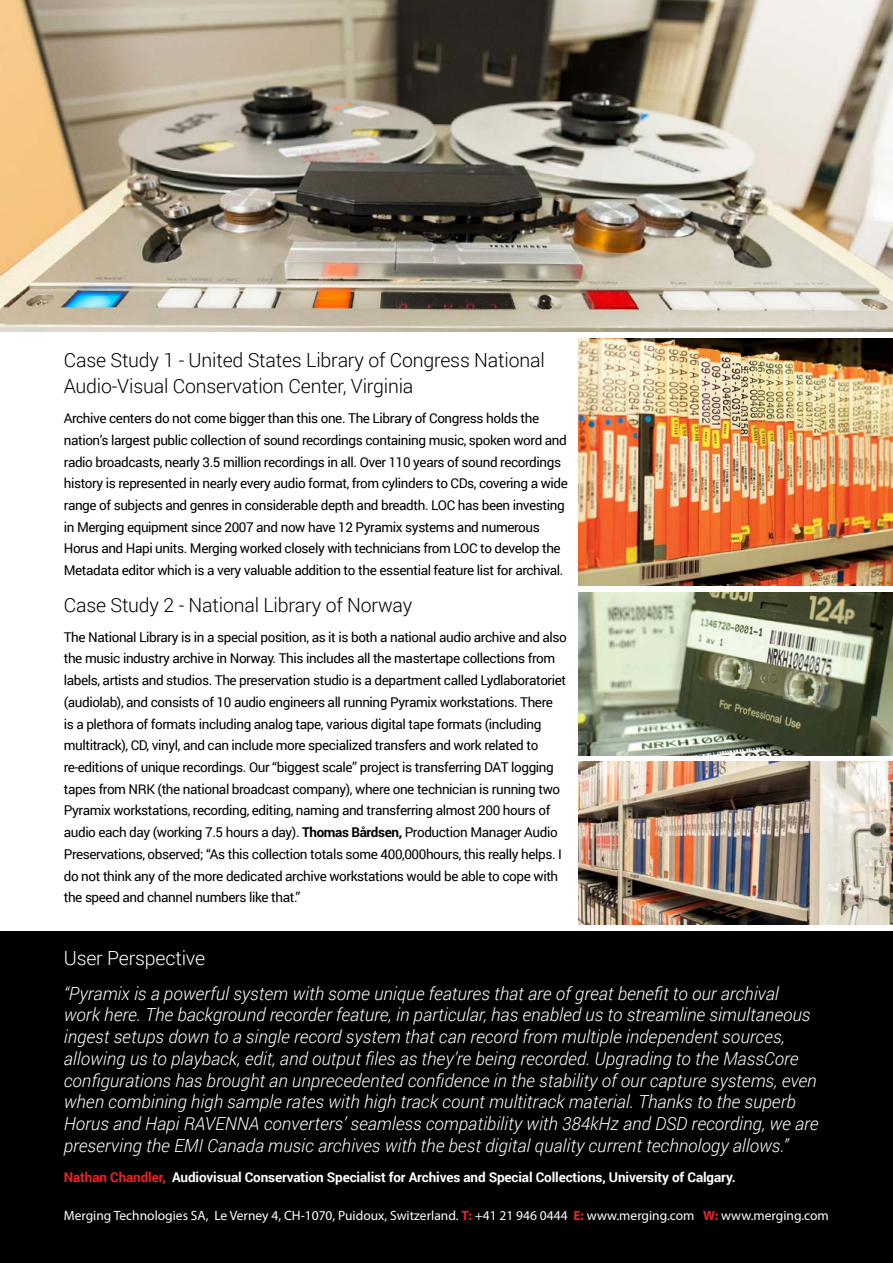
<style>
.page{position:relative;width:893px;height:1263px;background:#fff}
.page>*{position:absolute;margin:0;border:0;box-sizing:border-box;transform-origin:0 0}
.t1{font:300 19.5px/26px "Roboto";letter-spacing:-.01em;color:#000}
.t2{font:300 19.5px "Roboto";letter-spacing:-.01em;color:#fff}
.t3{font:italic 300 18px/21.8px "Roboto";color:#fff}
.t4{font:13.5px/21.8px "Roboto";letter-spacing:-.03em;color:#000}
.t5{font:13.5px "Myriad Pro";color:#fff}
.t6{font:700 13.5px "Roboto";letter-spacing:-.01em;color:#fff}
.s1{font-weight:700}
.s2{color:#ed2124}
.s3{font-weight:700;color:#ed2124}
</style>
<div class="page">
<div style="left:0;top:931px;width:893px;height:332px;background:#000"></div>
<img style="left:578px;top:762px;width:315px;height:163px">
<img style="left:578px;top:592px;width:315px;height:163px">
<img style="left:578px;top:338px;width:315px;height:248px">
<img style="left:0;top:0;width:893px;height:332px">
<h1 class="t1" style="left:64px;top:346px;width:483px">Case Study 1 - United States Library of Congress National<br>Audio-Visual Conservation Center, Virginia</h1>
<p class="t4" style="left:64px;top:407px;width:506px">Archive centers do not come bigger than this one. The Library of Congress holds the nation’s largest public collection of sound recordings containing music, spoken word and radio broadcasts, nearly 3.5 million recordings in all. Over 110 years of sound recordings history is represented in nearly every audio format, from cylinders to CDs, covering a wide range of subjects and genres in considerable depth and breadth. LOC has been investing in Merging equipment since 2007 and now have 12 Pyramix systems and numerous Horus and Hapi units. Merging worked closely with technicians from LOC to develop the Metadata editor which is a very valuable addition to the essential feature list for archival.</p>
<h1 class="t1" style="left:64px;top:591px;width:350px">Case Study 2 - National Library of Norway</h1>
<p class="t4" style="left:64px;top:625px;width:505px">The National Library is in a special position, as it is both a national audio archive and also the music industry archive in Norway. This includes all the mastertape collections from labels, artists and studios. The preservation studio is a department called Lydlaboratoriet (audiolab), and consists of 10 audio engineers all running Pyramix workstations. There<br>is a plethora of formats including analog tape, various digital tape formats (including multitrack), CD, vinyl, and can include more specialized transfers and work related to re-editions of unique recordings. Our “biggest scale” project is transferring DAT logging tapes from NRK (the national broadcast company), where one technician is running two Pyramix workstations, recording, editing, naming and transferring almost 200 hours of audio each day (working 7.5 hours a day). <span class="s1">Thomas Bårdsen,</span> Production Manager Audio Preservations, observed; “As this collection totals some 400,000hours, this really helps. I do not think any of the more dedicated archive workstations would be able to cope with the speed and channel numbers like that.”</p>
<h1 class="t2" style="left:64px;top:945px;width:143px">User Perspective</h1>
<p class="t3" style="left:64px;top:982px;width:756px">“Pyramix is a powerful system with some unique features that are of great benefit to our archival work here. The background recorder feature, in particular, has enabled us to streamline simultaneous ingest setups down to a single record system that can record from multiple independent sources, allowing us to playback, edit, and output files as they’re being recorded. Upgrading to the MassCore configurations has brought an unprecedented confidence in the stability of our capture systems, even when combining high sample rates with high track count multitrack material. Thanks to the superb Horus and Hapi RAVENNA converters’ seamless compatibility with 384kHz and DSD recording, we are preserving the EMI Canada music archives with the best digital quality current technology allows.”</p>
<p class="t6" style="left:64px;top:1167px;width:673px"><span class="s2">Nathan Chandler,</span> Audiovisual Conservation Specialist for Archives and Special Collections, University of Calgary.</p>
<p class="t5" style="left:64px;top:1207px;width:766px">Merging Technologies SA, Le Verney 4, CH-1070, Puidoux, Switzerland. <span class="s3">T:</span> +41 21 946 0444 <span class="s3">E:</span> www.merging.com <span class="s3">W:</span> www.merging.com</p>
</div>
